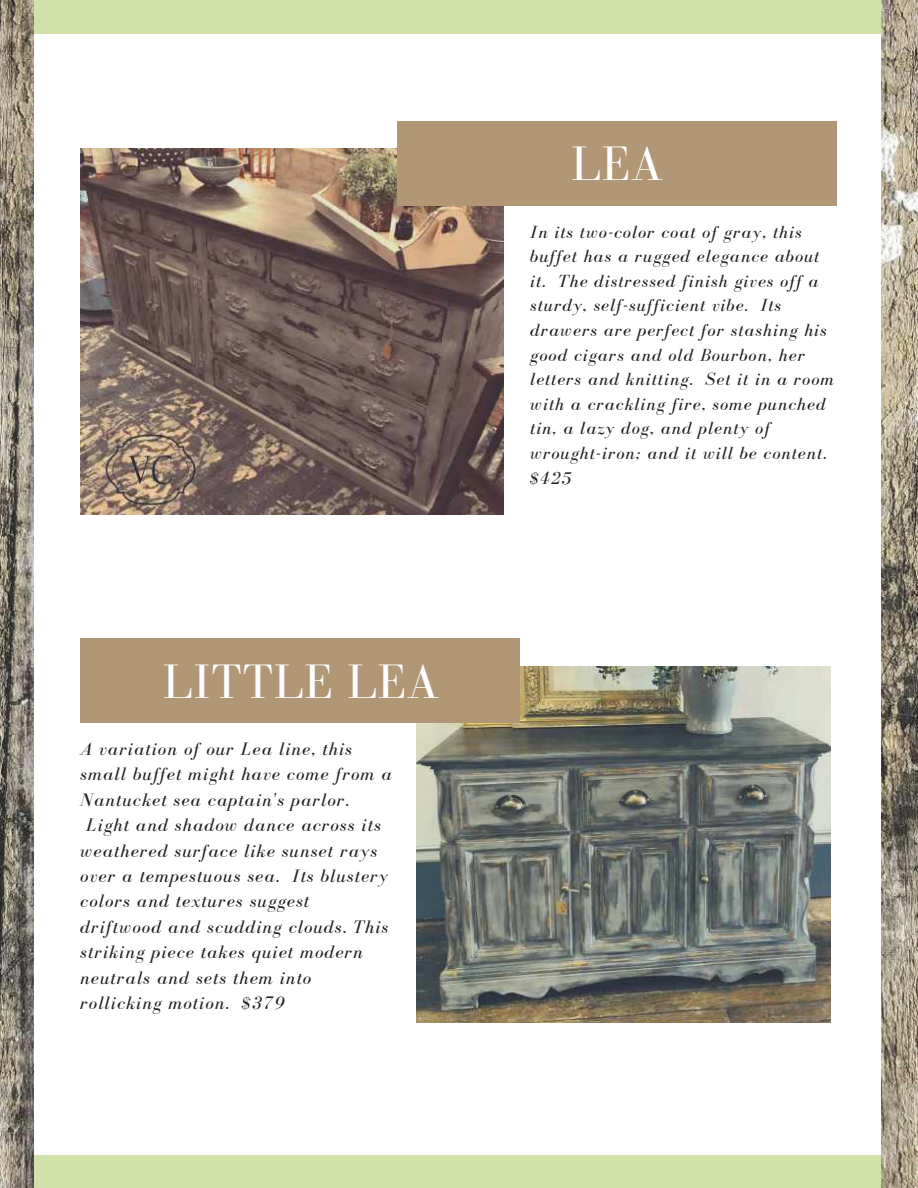
<style>
.page{position:relative;width:918px;height:1188px;background:#fff}
.page>*{position:absolute;margin:0;border:0;box-sizing:border-box;transform-origin:0 0}
.t1{font:49.8px "Bodoni FLF";letter-spacing:.01em;color:#fff}
.t2{font:italic 18.6px "Bodoni FLF";letter-spacing:.06em;color:#222}
.t3{font:italic 18.15px/24.6px "Bodoni FLF";letter-spacing:.06em;color:#222}
</style>
<div class="page">
<img style="left:0;top:0;width:918px;height:1188px">
<div style="left:35px;top:12px;width:846px;height:1165px;background:#fff"></div>
<div style="left:35px;top:1156px;width:846px;height:32px;background:#d2e0aa"></div>
<div style="left:35px;top:0;width:846px;height:34px;background:#d2e0aa"></div>
<img style="left:80px;top:149px;width:423px;height:365px">
<img style="left:416px;top:666px;width:414px;height:357px">
<div style="left:397px;top:121px;width:440px;height:84px;background:#b29777"></div>
<div style="left:80px;top:638px;width:440px;height:85px;background:#b29777"></div>
<h1 class="t1" style="left:163px;top:655px;width:278px">LITTLE LEA</h1>
<p class="t2" style="left:80px;top:739px;width:273px">A variation of our Lea line, this</p>
<p class="t2" style="left:80px;top:764px;width:313px">small buffet might have come from a</p>
<p class="t2" style="left:80px;top:790px;width:270px">Nantucket sea captain's parlor.</p>
<p class="t2" style="left:86px;top:815px;width:296px">Light and shadow dance across its</p>
<p class="t2" style="left:80px;top:840px;width:298px">weathered surface like sunset rays</p>
<p class="t2" style="left:80px;top:866px;width:309px">over a tempestuous sea. Its blustery</p>
<p class="t2" style="left:80px;top:891px;width:230px">colors and textures suggest</p>
<p class="t2" style="left:80px;top:917px;width:310px">driftwood and scudding clouds. This</p>
<p class="t2" style="left:80px;top:942px;width:284px">striking piece takes quiet modern</p>
<p class="t2" style="left:80px;top:967px;width:233px">neutrals and sets them into</p>
<p class="t2" style="left:80px;top:993px;width:205px">rollicking motion. $379</p>
<h1 class="t1" style="left:571px;top:136px;width:94px">LEA</h1>
<p class="t3" style="left:530px;top:219px;width:305px">In its two-color coat of gray, this buffet has a rugged elegance about it. The distressed finish gives off a sturdy, self-sufficient vibe. Its drawers are perfect for stashing his good cigars and old Bourbon, her letters and knitting. Set it in a room with a crackling fire, some punched tin, a lazy dog, and plenty of wrought-iron; and it will be content. $425</p>
</div>
